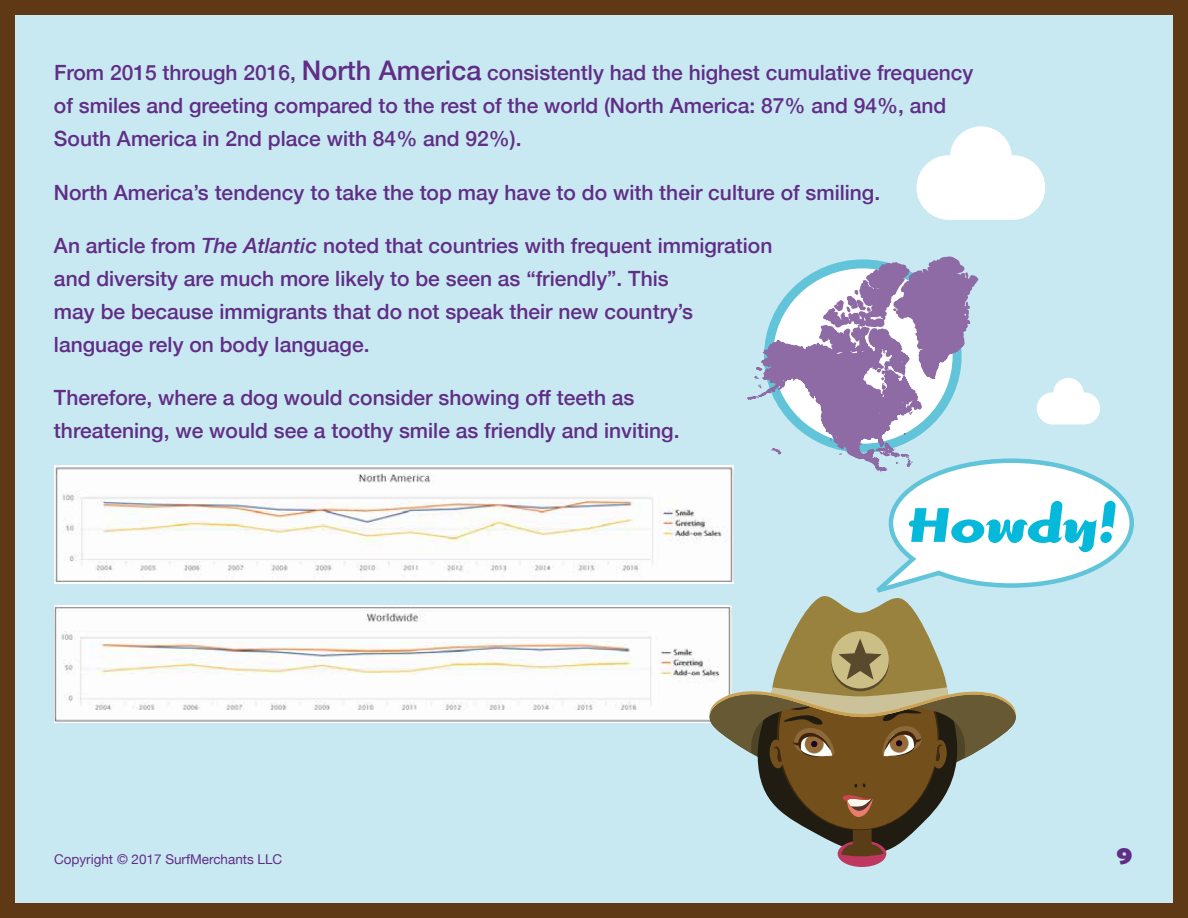
<style>
.page{position:relative;width:1188px;height:918px;background:#fff}
.page>*{position:absolute;margin:0;border:0;box-sizing:border-box;transform-origin:0 0}
.t1{font:700 54px "Dogma Script";letter-spacing:-.05em;color:#06b8da}
.t2{font:500 21px/33px "Helvetica Neue";color:#612d86}
.t3{font:900 21px "Dogma";color:#612d86}
.t4{font:13.5px "Helvetica Neue";color:#612d86}
.s1{font-size:27px}
.s2{font-style:italic}
</style>
<div class="page">
<div style="left:8px;top:8px;width:1172px;height:902px;background:#c8e9f2"></div>
<div style="left:0;top:0;width:1188px;height:918px;border:15px solid #5f3916"></div>
<img style="left:54px;top:466px;width:656px;height:117px">
<img style="left:54px;top:606px;width:656px;height:116px">
<svg style="left:916px;top:126px;width:129px;height:94px"></svg>
<div style="left:838px;top:841px;width:48px;height:26px;background:#bf3861;border-radius:50%"></div>
<svg style="left:710px;top:256px;width:424px;height:600px"></svg>
<p class="t2" style="left:54px;top:55px;width:921px">From 2015 through 2016, <span class="s1">North America</span> consistently had the highest cumulative frequency of smiles and greeting compared to the rest of the world (North America: 87% and 94%, and<br>South America in 2nd place with 84% and 92%).</p>
<p class="t2" style="left:54px;top:174px;width:828px">North America’s tendency to take the top may have to do with their culture of smiling.</p>
<p class="t2" style="left:54px;top:227px;width:720px">An article from <span class="s2">The Atlantic</span> noted that countries with frequent immigration and diversity are much more likely to be seen as “friendly”. This<br>may be because immigrants that do not speak their new country’s language rely on body language.</p>
<p class="t2" style="left:54px;top:379px;width:627px">Therefore, where a dog would consider showing off teeth as threatening, we would see a toothy smile as friendly and inviting.</p>
<h1 class="t1" style="left:905px;top:483px;width:212px">Howdy!</h1>
<p class="t4" style="left:54px;top:850px;width:230px">Copyright © 2017 SurfMerchants LLC</p>
<p class="t3" style="left:1116px;top:838px;width:18px">9</p>
</div>
